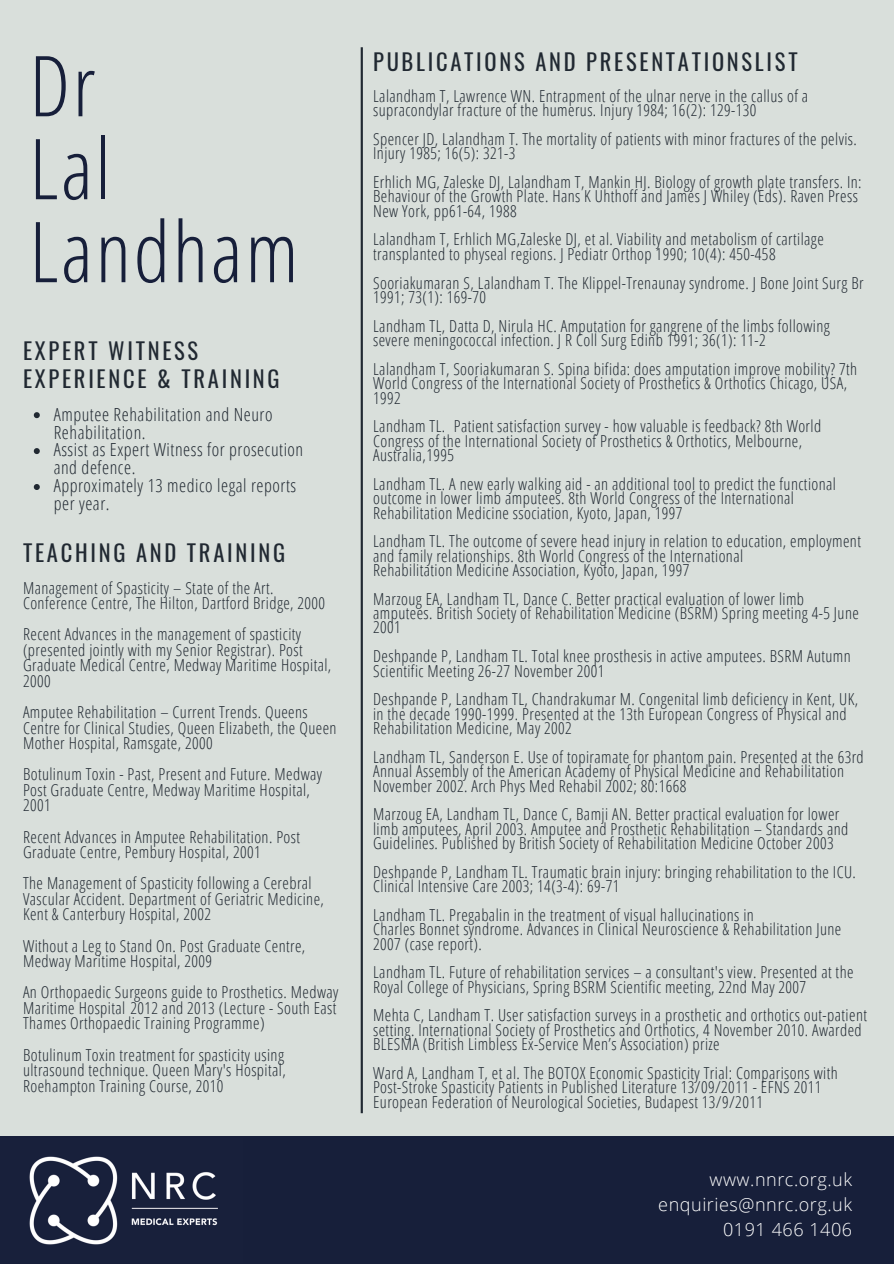
<style>
.page{position:relative;width:894px;height:1264px;background:#fff}
.page>*{position:absolute;margin:0;border:0;box-sizing:border-box;transform-origin:0 0}
.t1{font:300 84px/82.9px "Open Sans Condensed";letter-spacing:.03em;color:#171f3a}
.t2{font:22.5px/27.6px "Oswald";letter-spacing:.12em;color:#212932}
.t3{font:300 18px/18px "Open Sans Condensed";letter-spacing:.03em;color:#212932}
.t4{font:300 18px/25.2px "Open Sans";letter-spacing:.03em;color:#fff;text-align:right}
.t5{font:300 16.5px/14.4px "Open Sans Condensed";letter-spacing:.025em;color:#212932}
</style>
<div class="page">
<div style="left:0;top:0;width:893px;height:1263px;background:#d9dfdb"></div>
<svg style="left:34px;top:412px;width:6px;height:6px"></svg>
<svg style="left:34px;top:448px;width:6px;height:6px"></svg>
<svg style="left:34px;top:484px;width:6px;height:6px"></svg>
<div style="left:0;top:1136px;width:893px;height:127px;background:#171f3a"></div>
<img style="left:29px;top:1156px;width:189px;height:89px">
<svg style="left:360px;top:47px;width:3px;height:1066px;background:#52595f"></svg>
<h1 class="t1" style="left:29px;top:42px;width:271px">Dr<br>Lal<br>Landham</h1>
<h2 class="t2" style="left:373px;top:47px;width:426px">PUBLICATIONS AND PRESENTATIONSLIST</h2>
<p class="t5" style="left:373px;top:88px;width:436px">Lalandham T, Lawrence WN. Entrapment of the ulnar nerve in the callus of a supracondylar fracture of the humerus. Injury 1984; 16(2): 129-130</p>
<p class="t5" style="left:373px;top:131px;width:485px">Spencer JD, Lalandham T. The mortality of patients with minor fractures of the pelvis.<br>Injury 1985; 16(5): 321-3</p>
<p class="t5" style="left:373px;top:174px;width:490px">Erhlich MG, Zaleske DJ, Lalandham T, Mankin HJ. Biology of growth plate transfers. In:<br>Behaviour of the Growth Plate. Hans K Uhthoff and James J Whiley (Eds). Raven Press<br>New York, pp61-64, 1988</p>
<p class="t5" style="left:373px;top:232px;width:452px">Lalandham T, Erhlich MG,Zaleske DJ, et al. Viability and metabolism of cartilage transplanted to physeal regions. J Pediatr Orthop 1990; 10(4): 450-458</p>
<p class="t5" style="left:373px;top:275px;width:492px">Sooriakumaran S, Lalandham T. The Klippel-Trenaunay syndrome. J Bone Joint Surg Br<br>1991; 73(1): 169-70</p>
<p class="t5" style="left:373px;top:318px;width:458px">Landham TL, Datta D, Nirula HC. Amputation for gangrene of the limbs following severe meningococcal infection. J R Coll Surg Edinb 1991; 36(1): 11-2</p>
<p class="t5" style="left:373px;top:361px;width:485px">Lalandham T, Sooriakumaran S. Spina bifida: does amputation improve mobility? 7th<br>World Congress of the International Society of Prosthetics &amp; Orthotics Chicago, USA,<br>1992</p>
<p class="t5" style="left:373px;top:418px;width:449px">Landham TL. Patient satisfaction survey - how valuable is feedback? 8th World<br>Congress of the International Society of Prosthetics &amp; Orthotics, Melbourne,<br>Australia,1995</p>
<p class="t5" style="left:373px;top:476px;width:464px">Landham TL. A new early walking aid - an additional tool to predict the functional outcome in lower limb amputees. 8th World Congress of the International<br>Rehabilitation Medicine ssociation, Kyoto, Japan, 1997</p>
<p class="t5" style="left:373px;top:533px;width:489px">Landham TL. The outcome of severe head injury in relation to education, employment and family relationships. 8th World Congress of the International<br>Rehabilitation Medicine Association, Kyoto, Japan, 1997</p>
<p class="t5" style="left:373px;top:591px;width:487px">Marzoug EA, Landham TL, Dance C. Better practical evaluation of lower limb amputees. British Society of Rehabilitation Medicine (BSRM) Spring meeting 4-5 June<br>2001</p>
<p class="t5" style="left:373px;top:648px;width:479px">Deshpande P, Landham TL. Total knee prosthesis in active amputees. BSRM Autumn<br>Scientific Meeting 26-27 November 2001</p>
<p class="t5" style="left:373px;top:691px;width:486px">Deshpande P, Landham TL, Chandrakumar M. Congenital limb deficiency in Kent, UK, in the decade 1990-1999. Presented at the 13th European Congress of Physical and<br>Rehabilitation Medicine, May 2002</p>
<p class="t5" style="left:373px;top:749px;width:492px">Landham TL, Sanderson E. Use of topiramate for phantom pain. Presented at the 63rd<br>Annual Assembly of the American Academy of Physical Medicine and Rehabilitation<br>November 2002. Arch Phys Med Rehabil 2002; 80:1668</p>
<p class="t5" style="left:373px;top:806px;width:476px">Marzoug EA, Landham TL, Dance C, Bamji AN. Better practical evaluation for lower limb amputees, April 2003. Amputee and Prosthetic Rehabilitation – Standards and<br>Guidelines. Published by British Society of Rehabilitation Medicine October 2003</p>
<p class="t5" style="left:373px;top:864px;width:484px">Deshpande P, Landham TL. Traumatic brain injury: bringing rehabilitation to the ICU.<br>Clinical Intensive Care 2003; 14(3-4): 69-71</p>
<p class="t5" style="left:373px;top:907px;width:469px">Landham TL. Pregabalin in the treatment of visual hallucinations in<br>Charles Bonnet syndrome. Advances in Clinical Neuroscience &amp; Rehabilitation June<br>2007 (case report).</p>
<p class="t5" style="left:373px;top:964px;width:482px">Landham TL. Future of rehabilitation services – a consultant's view. Presented at the<br>Royal College of Physicians, Spring BSRM Scientific meeting, 22nd May 2007</p>
<p class="t5" style="left:373px;top:1007px;width:495px">Mehta C, Landham T. User satisfaction surveys in a prosthetic and orthotics out-patient setting. International Society of Prosthetics and Orthotics, 4 November 2010. Awarded<br>BLESMA (British Limbless Ex-Service Men’s Association) prize</p>
<p class="t5" style="left:373px;top:1065px;width:466px">Ward A, Landham T, et al. The BOTOX Economic Spasticity Trial: Comparisons with<br>Post-Stroke Spasticity Patients in Published Literature 13/09/2011 - EFNS 2011<br>European Federation of Neurological Societies, Budapest 13/9/2011</p>
<h2 class="t2" style="left:23px;top:336px;width:258px">EXPERT WITNESS<br>EXPERIENCE &amp; TRAINING</h2>
<p class="t3" style="left:54px;top:404px;width:251px">Amputee Rehabilitation and Neuro<br>Rehabilitation.<br>Assist as Expert Witness for prosecution and defence.<br>Approximately 13 medico legal reports per year.</p>
<h2 class="t2" style="left:23px;top:538px;width:263px">TEACHING AND TRAINING</h2>
<p class="t5" style="left:23px;top:579px;width:303px;line-height:15.6px">Management of Spasticity – State of the Art.<br>Conference Centre, The Hilton, Dartford Bridge, 2000</p>
<p class="t5" style="left:23px;top:626px;width:310px;line-height:15.6px">Recent Advances in the management of spasticity (presented jointly with my Senior Registrar). Post Graduate Medical Centre, Medway Maritime Hospital, 2000</p>
<p class="t5" style="left:23px;top:704px;width:315px;line-height:15.6px">Amputee Rehabilitation – Current Trends. Queens<br>Centre for Clinical Studies, Queen Elizabeth, the Queen<br>Mother Hospital, Ramsgate, 2000</p>
<p class="t5" style="left:23px;top:766px;width:300px;line-height:15.6px">Botulinum Toxin - Past, Present and Future. Medway<br>Post Graduate Centre, Medway Maritime Hospital,<br>2001</p>
<p class="t5" style="left:23px;top:828px;width:278px;line-height:15.6px">Recent Advances in Amputee Rehabilitation. Post<br>Graduate Centre, Pembury Hospital, 2001</p>
<p class="t5" style="left:23px;top:875px;width:302px;line-height:15.6px">The Management of Spasticity following a Cerebral<br>Vascular Accident. Department of Geriatric Medicine,<br>Kent &amp; Canterbury Hospital, 2002</p>
<p class="t5" style="left:23px;top:937px;width:284px;line-height:15.6px">Without a Leg to Stand On. Post Graduate Centre,<br>Medway Maritime Hospital, 2009</p>
<p class="t5" style="left:23px;top:984px;width:317px;line-height:15.6px;text-align:justify">An Orthopaedic Surgeons guide to Prosthetics. Medway Maritime Hospital 2012 and 2013 (Lecture - South East Thames Orthopaedic Training Programme)</p>
<p class="t5" style="left:23px;top:1046px;width:264px;line-height:15.6px;text-align:justify">Botulinum Toxin treatment for spasticity using ultrasound technique. Queen Mary's Hospital, Roehampton Training Course, 2010</p>
<p class="t4" style="left:658px;top:1166px;width:195px">www.nnrc.org.uk enquiries@nnrc.org.uk<br>0191 466 1406</p>
</div>
